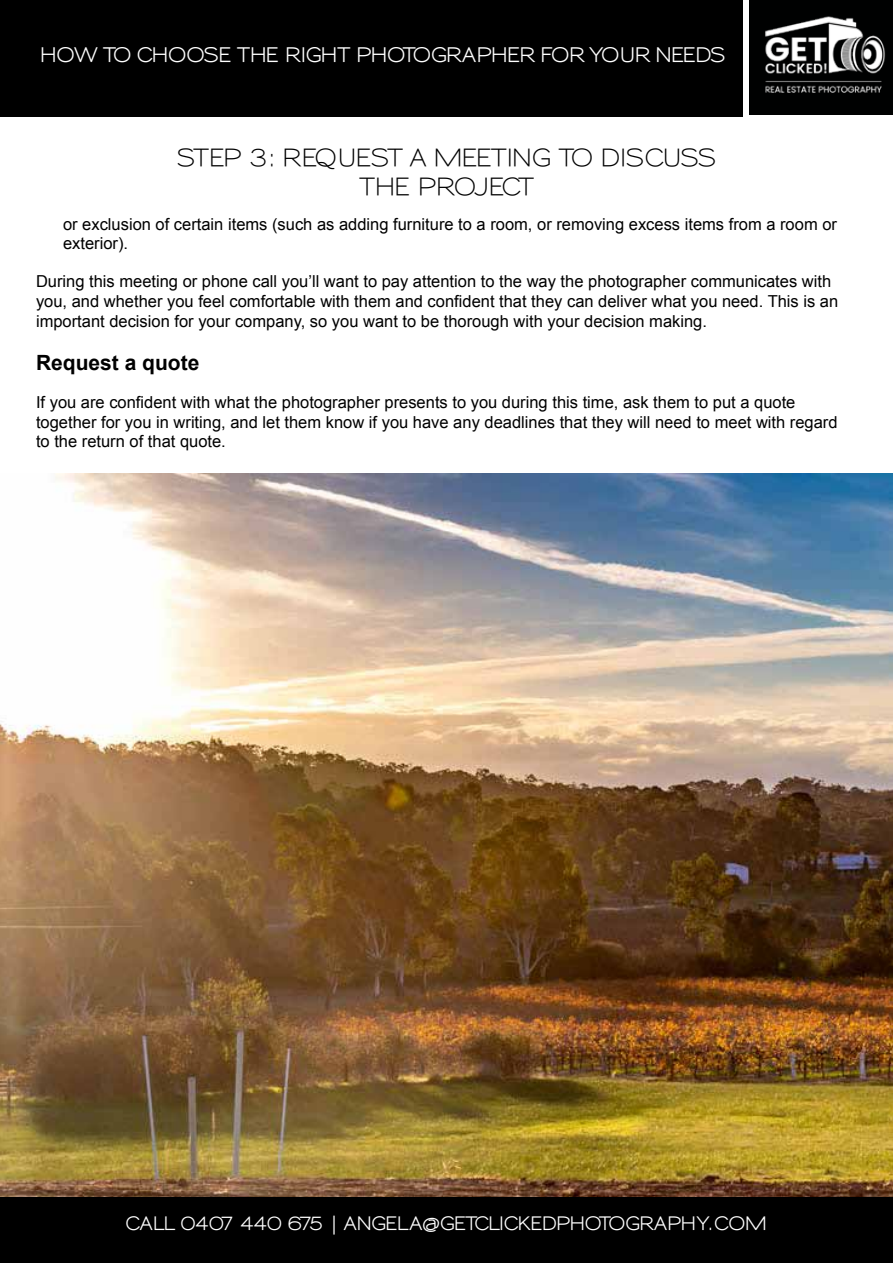
<style>
.page{position:relative;width:893px;height:1263px;background:#fff}
.page>*{position:absolute;margin:0;border:0;box-sizing:border-box;transform-origin:0 0}
.t1{font:600 24px/28.8px "Sansumi";letter-spacing:-.085em;color:#000;text-align:center}
.t2{font:700 21px "Arial";color:#000}
.t3{font:700 19.5px "Sansumi";letter-spacing:-.065em;color:#fff}
.t4{font:700 18px "Sansumi";letter-spacing:-.065em;color:#fff}
.t5{font:16.5px/19.8px "Arial";color:#000}
</style>
<div class="page">
<img style="left:0;top:474px;width:893px;height:723px">
<img style="left:750px;top:0;width:143px;height:115px">
<div style="left:0;top:0;width:742px;height:117px;background:#000"></div>
<div style="left:0;top:1197px;width:893px;height:66px;background:#000"></div>
<p class="t3" style="left:40px;top:44px;width:687px">HOW TO CHOOSE THE RIGHT PHOTOGRAPHER FOR YOUR NEEDS</p>
<h1 class="t1" style="left:176px;top:145px;width:542px">STEP 3: REQUEST A MEETING TO DISCUSS<br>THE PROJECT</h1>
<p class="t5" style="left:63px;top:214px;width:775px">or exclusion of certain items (such as adding furniture to a room, or removing excess items from a room or exterior).</p>
<p class="t5" style="left:36px;top:272px;width:804px">During this meeting or phone call you’ll want to pay attention to the way the photographer communicates with you, and whether you feel comfortable with them and confident that they can deliver what you need. This is an important decision for your company, so you want to be thorough with your decision making.</p>
<p class="t2" style="left:36px;top:349px;width:165px">Request a quote</p>
<p class="t5" style="left:36px;top:392px;width:803px">If you are confident with what the photographer presents to you during this time, ask them to put a quote together for you in writing, and let them know if you have any deadlines that they will need to meet with regard to the return of that quote.</p>
<p class="t4" style="left:125px;top:1214px;width:643px">CALL 0407 440 675 | ANGELA@GETCLICKEDPHOTOGRAPHY.COM</p>
</div>
